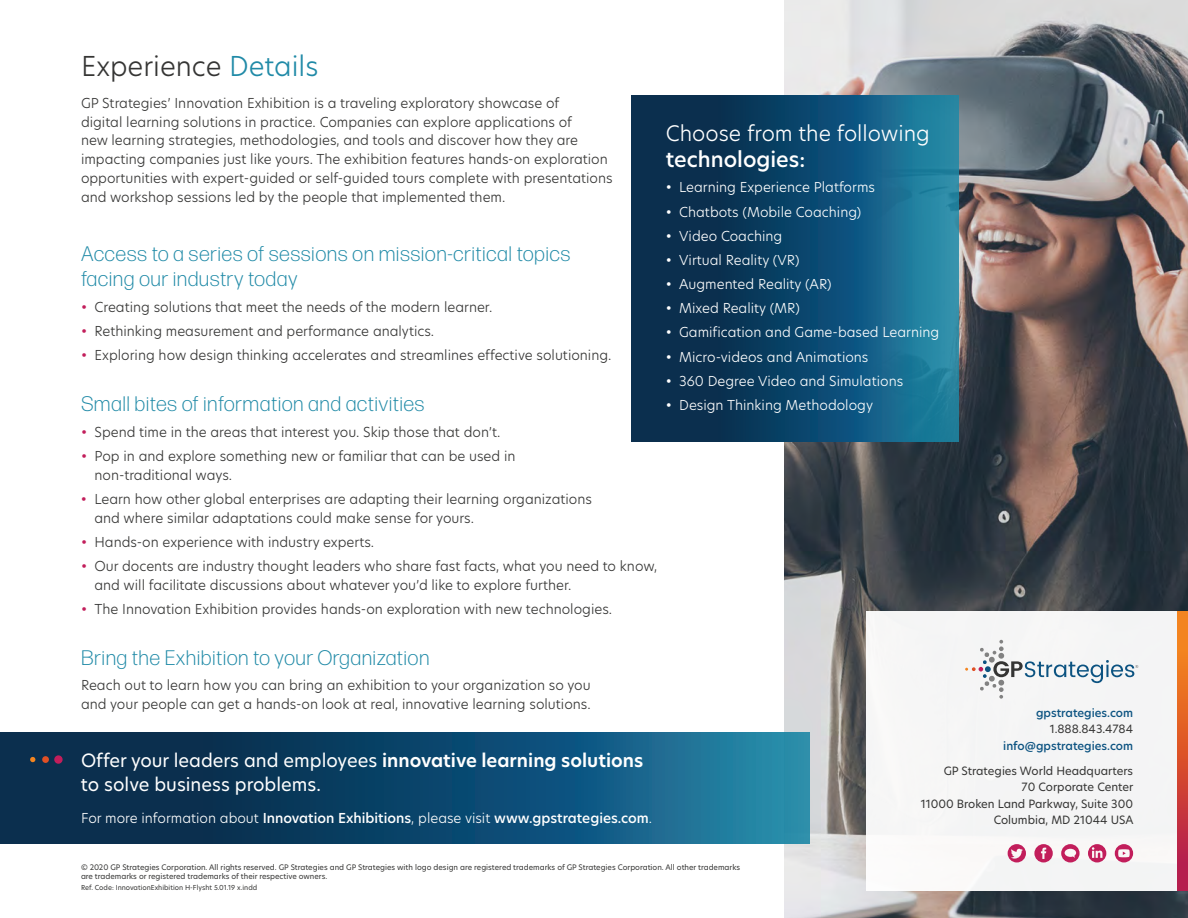
<style>
.page{position:relative;width:1188px;height:918px;background:#fff}
.page>*{position:absolute;margin:0;border:0;box-sizing:border-box;transform-origin:0 0}
.headline{font:300 27px "Hero New";color:#353534}
.subhead{font:300 21px/25.5px "Forma DJR Text";letter-spacing:.02em;color:#208aa7}
.body_copy_para{font:300 21px/25.5px "Hero New";color:#fff}
.body_copy_para-2{font:18px/24px "Hero New";color:#fff}
.bullet_points{font:300 13.5px/18.8px "Hero New";color:#353534}
.body_copy_para-3{font:300 13.5px/18.8px "Hero New";color:#353534}
.bullet_points-2{font:300 13.5px "Hero New";color:#fff}
.body_copy_para-4{font:500 13.5px "Hero New";color:#fff}
.t1{font:11.25px "Hero New";color:#353534}
.t2{font:500 11.25px "Hero New";color:#0c5381}
.t3{font:7.5px/9px "Hero New";color:#353534}
.t4{font:6.75px "Hero New";color:#353534}
.s1{color:#208aa7}
.s2{color:#c21e5b}
.s3{font-weight:600}
.s4{font-weight:300}
.s5{font-weight:500}
</style>
<div class="page">
<img style="left:784px;top:0;width:404px;height:918px">
<svg style="left:0;top:732px;width:810px;height:112px;background:#104b6e"></svg>
<div style="left:54px;top:755px;width:9px;height:9px;background:#c21e5b;border-radius:50%"></div>
<div style="left:42px;top:756px;width:7px;height:7px;background:#e05025;border-radius:50%"></div>
<svg style="left:30px;top:757px;width:5px;height:5px"></svg>
<div style="left:866px;top:612px;width:322px;height:279px;background:#f5f5f5"></div>
<svg style="left:1115px;top:844px;width:18px;height:18px"></svg>
<svg style="left:1088px;top:844px;width:18px;height:18px"></svg>
<svg style="left:1061px;top:844px;width:19px;height:18px"></svg>
<svg style="left:1034px;top:844px;width:19px;height:18px"></svg>
<svg style="left:1008px;top:844px;width:18px;height:18px"></svg>
<svg style="left:965px;top:640px;width:173px;height:59px"></svg>
<svg style="left:1177px;top:612px;width:11px;height:279px;background:#d75230"></svg>
<svg style="left:632px;top:96px;width:326px;height:345px;background:#104c6f"></svg>
<p class="headline" style="left:81px;top:47px;width:239px">Experience <span class="s1">Details</span></p>
<p class="body_copy_para-3" style="left:81px;top:93px;width:533px">GP Strategies’ Innovation Exhibition is a traveling exploratory showcase of<br>digital learning solutions in practice. Companies can explore applications of<br>new learning strategies, methodologies, and tools and discover how they are impacting companies just like yours. The exhibition features hands-on exploration opportunities with expert-guided or self-guided tours complete with presentations and workshop sessions led by the people that implemented them.</p>
<p class="subhead" style="left:81px;top:240px;width:491px">Access to a series of sessions on mission-critical topics facing our industry today</p>
<p class="bullet_points" style="left:81px;top:297px;width:413px"><span class="s2">•</span> Creating solutions that meet the needs of the modern learner.</p>
<p class="bullet_points" style="left:81px;top:321px;width:355px"><span class="s2">•</span> Rethinking measurement and performance analytics.</p>
<p class="bullet_points" style="left:81px;top:345px;width:532px"><span class="s2">•</span> Exploring how design thinking accelerates and streamlines effective solutioning.</p>
<p class="subhead" style="left:81px;top:391px;width:345px">Small bites of information and activities</p>
<p class="bullet_points" style="left:81px;top:422px;width:421px"><span class="s2">•</span> Spend time in the areas that interest you. Skip those that don’t.</p>
<p class="bullet_points" style="left:94px;top:446px;width:423px;text-indent:-13px"><span class="s2">•</span> Pop in and explore something new or familiar that can be used in non-traditional ways.</p>
<p class="bullet_points" style="left:95px;top:489px;width:499px;text-indent:-14px"><span class="s2">•</span> Learn how other global enterprises are adapting their learning organizations and where similar adaptations could make sense for yours.</p>
<p class="bullet_points" style="left:81px;top:532px;width:295px"><span class="s2">•</span> Hands-on experience with industry experts.</p>
<p class="bullet_points" style="left:95px;top:556px;width:564px;text-indent:-14px"><span class="s2">•</span> Our docents are industry thought leaders who share fast facts, what you need to know, and will facilitate discussions about whatever you’d like to explore further.</p>
<p class="bullet_points" style="left:81px;top:599px;width:533px"><span class="s2">•</span> The Innovation Exhibition provides hands-on exploration with new technologies.</p>
<p class="subhead" style="left:81px;top:644px;width:350px">Bring the Exhibition to your Organization</p>
<p class="body_copy_para-3" style="left:81px;top:676px;width:511px">Reach out to learn how you can bring an exhibition to your organization so you and your people can get a hands-on look at real, innovative learning solutions.</p>
<p class="body_copy_para-2" style="left:81px;top:748px;width:564px">Offer your leaders and employees <span class="s3">innovative learning solutions </span>to solve business problems.</p>
<p class="body_copy_para-4" style="left:81px;top:809px;width:573px"><span class="s4">For more information about</span> Innovation Exhibitions<span class="s4">, please visit</span> www.gpstrategies.com<span class="s4">.</span></p>
<p class="body_copy_para" style="left:666px;top:121px;width:266px">Choose from the following <span class="s5">technologies:</span></p>
<p class="bullet_points-2" style="left:666px;top:178px;width:211px">• Learning Experience Platforms</p>
<p class="bullet_points-2" style="left:666px;top:202px;width:197px">• Chatbots (Mobile Coaching)</p>
<p class="bullet_points-2" style="left:666px;top:227px;width:118px">• Video Coaching</p>
<p class="bullet_points-2" style="left:666px;top:251px;width:135px">• Virtual Reality (VR)</p>
<p class="bullet_points-2" style="left:666px;top:275px;width:168px">• Augmented Reality (AR)</p>
<p class="bullet_points-2" style="left:666px;top:299px;width:136px">• Mixed Reality (MR)</p>
<p class="bullet_points-2" style="left:666px;top:323px;width:275px">• Gamification and Game-based Learning</p>
<p class="bullet_points-2" style="left:666px;top:347px;width:204px">• Micro-videos and Animations</p>
<p class="bullet_points-2" style="left:666px;top:372px;width:239px">• 360 Degree Video and Simulations</p>
<p class="bullet_points-2" style="left:666px;top:396px;width:209px">• Design Thinking Methodology</p>
<p class="t2" style="left:1036px;top:705px;width:99px">gpstrategies.com</p>
<p class="t1" style="left:1050px;top:721px;width:85px">1.888.843.4784</p>
<p class="t2" style="left:1003px;top:738px;width:131px">info@gpstrategies.com</p>
<p class="t1" style="left:944px;top:763px;width:191px">GP Strategies World Headquarters</p>
<p class="t1" style="left:1022px;top:780px;width:113px">70 Corporate Center</p>
<p class="t1" style="left:921px;top:796px;width:214px">11000 Broken Land Parkway, Suite 300</p>
<p class="t1" style="left:994px;top:813px;width:141px">Columbia, MD 21044 USA</p>
<p class="t3" style="left:81px;top:863px;width:661px">© 2020 GP Strategies Corporation. All rights reserved. GP Strategies and GP Strategies with logo design are registered trademarks of GP Strategies Corporation. All other trademarks are trademarks or registered trademarks of their respective owners.</p>
<p class="t4" style="left:81px;top:883px;width:178px">Ref. Code: InnovationExhibition H-Flysht 5.01.19 x.indd</p>
</div>
